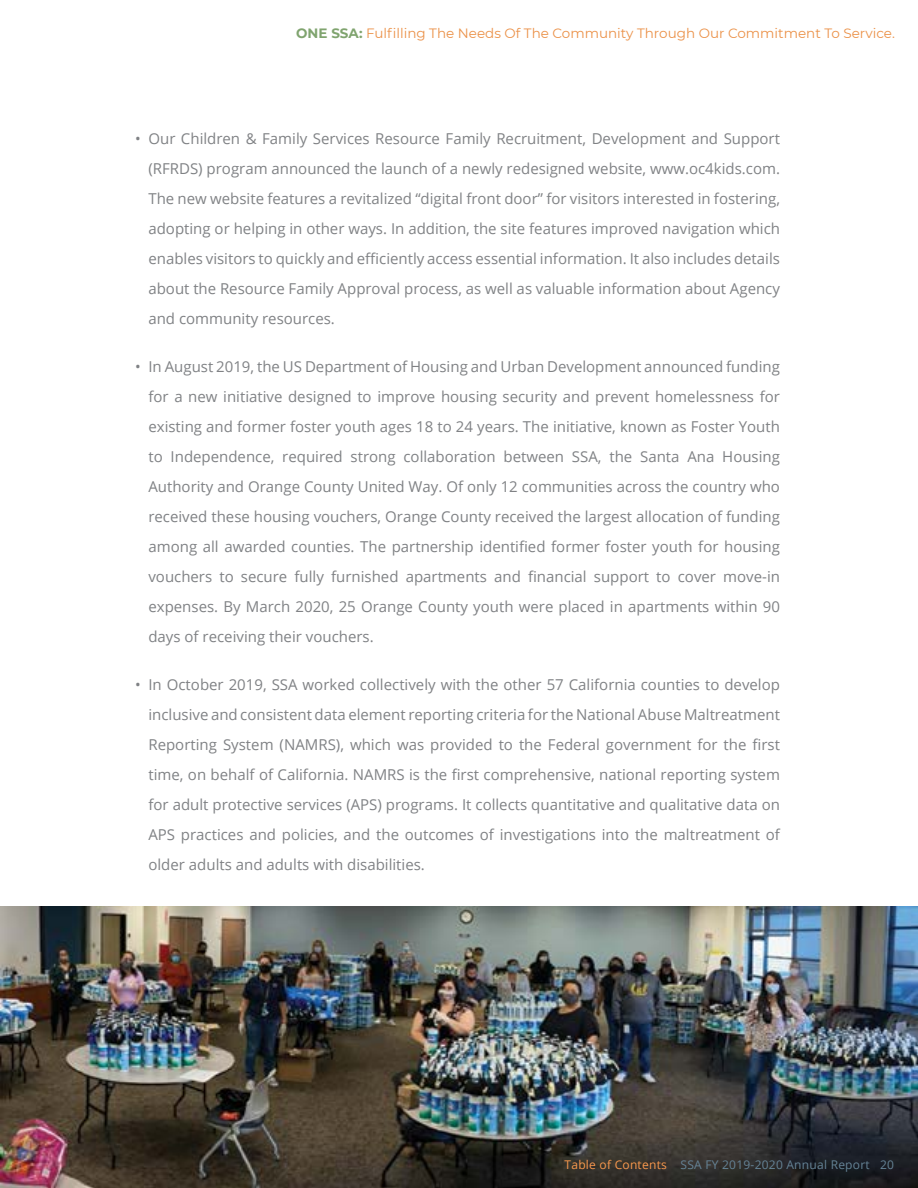
<style>
.page{position:relative;width:918px;height:1188px;background:#fff}
.page>*{position:absolute;margin:0;border:0;box-sizing:border-box;transform-origin:0 0}
.t1{font:15px/30px "Open Sans";color:#808285;text-align:justify}
.t2{font:13.5px "Montserrat";color:#eb9148}
.t3{font:12px "Open Sans";letter-spacing:.02em;color:#658396}
.s1{font-weight:700;color:#80a46f}
.s2{color:#f8984d}
</style>
<div class="page">
<img style="left:0;top:906px;width:918px;height:282px">
<p class="t2" style="left:296px;top:24px;width:600px"><span class="s1">ONE SSA:</span> Fulfilling The Needs Of The Community Through Our Commitment To Service.</p>
<p class="t1" style="left:148px;top:123px;width:633px;text-align:left;text-indent:-13px">• Our Children &amp; Family Services Resource Family Recruitment, Development and Support (RFRDS) program announced the launch of a newly redesigned website, www.oc4kids.com.<br>The new website features a revitalized “digital front door” for visitors interested in fostering, adopting or helping in other ways. In addition, the site features improved navigation which enables visitors to quickly and efficiently access essential information. It also includes details about the Resource Family Approval process, as well as valuable information about Agency and community resources.</p>
<p class="t1" style="left:148px;top:351px;width:633px;text-indent:-13px">• In August 2019, the US Department of Housing and Urban Development announced funding for a new initiative designed to improve housing security and prevent homelessness for existing and former foster youth ages 18 to 24 years. The initiative, known as Foster Youth to Independence, required strong collaboration between SSA, the Santa Ana Housing Authority and Orange County United Way. Of only 12 communities across the country who received these housing vouchers, Orange County received the largest allocation of funding among all awarded counties. The partnership identified former foster youth for housing vouchers to secure fully furnished apartments and financial support to cover move-in expenses. By March 2020, 25 Orange County youth were placed in apartments within 90 days of receiving their vouchers.</p>
<p class="t1" style="left:148px;top:669px;width:633px;text-indent:-13px">• In October 2019, SSA worked collectively with the other 57 California counties to develop inclusive and consistent data element reporting criteria for the National Abuse Maltreatment Reporting System (NAMRS), which was provided to the Federal government for the first time, on behalf of California. NAMRS is the first comprehensive, national reporting system for adult protective services (APS) programs. It collects quantitative and qualitative data on APS practices and policies, and the outcomes of investigations into the maltreatment of older adults and adults with disabilities.</p>
<p class="t3" style="left:565px;top:1157px;width:331px"><span class="s2">Table of Contents</span> SSA FY 2019-2020 Annual Report 20</p>
</div>
